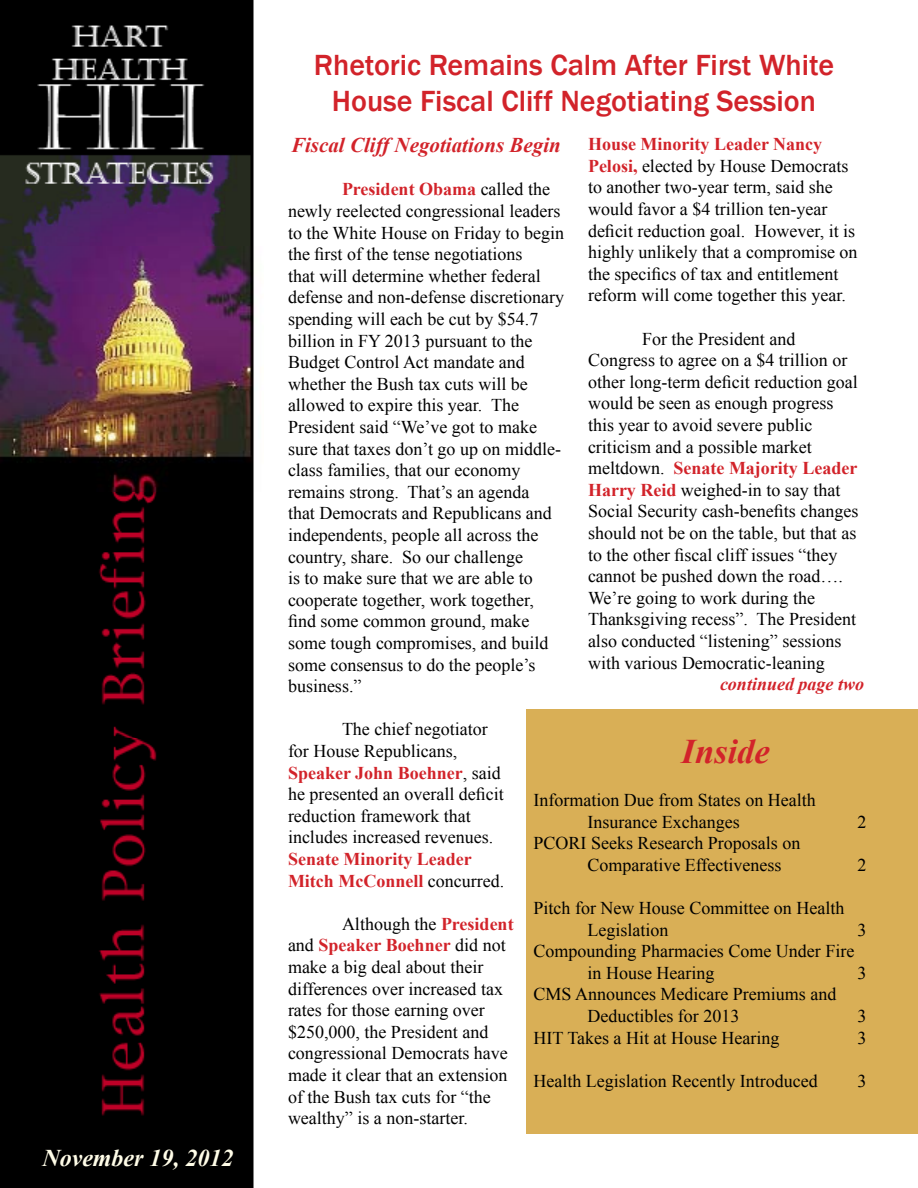
<style>
.page{position:relative;width:918px;height:1188px;background:#fff}
.page>*{position:absolute;margin:0;border:0;box-sizing:border-box;transform-origin:0 0}
.t1{font:italic 700 34.5px "Times New Roman";color:#d2232a}
.t2{font:500 30px/36px "Franklin Gothic";color:#d2232a;text-align:center}
.t3{font:italic 700 24px "Times New Roman";color:#fffde8}
.t4{font:italic 700 21px "Times New Roman";color:#d2232a}
.t5{font:18px/21.6px "Times New Roman";color:#000}
.t6{font:700 18px/21.6px "Times New Roman";color:#d2232a}
.t7{font:italic 700 18px "Times New Roman";color:#d2232a}
.s1{font-weight:700;color:#d2232a}
.s2{font-weight:400;color:#000}
</style>
<div class="page">
<img style="left:0;top:0;width:254px;height:1187px">
<div style="left:526px;top:710px;width:392px;height:424px;background:#d9af56"></div>
<h3 class="t3" style="left:42px;top:1141px;width:193px">November 19, 2012</h3>
<h2 class="t2" style="left:314px;top:47px;width:522px">Rhetoric Remains Calm After First White<br>House Fiscal Cliff Negotiating Session</h2>
<p class="t5" style="left:588px;top:133px;width:271px"><span class="s1">House Minority Leader Nancy Pelosi,</span> elected by House Democrats to another two-year term, said she would favor a $4 trillion ten-year deficit reduction goal. However, it is highly unlikely that a compromise on the specifics of tax and entitlement reform will come together this year.</p>
<p class="t5" style="left:588px;top:327px;width:272px;text-indent:54px">For the President and Congress to agree on a $4 trillion or other long-term deficit reduction goal would be seen as enough progress this year to avoid severe public criticism and a possible market meltdown. <span class="s1">Senate Majority Leader Harry Reid</span> weighed-in to say that Social Security cash-benefits changes should not be on the table, but that as to the other fiscal cliff issues “they cannot be pushed down the road….<br>We’re going to work during the Thanksgiving recess”. The President also conducted “listening” sessions with various Democratic-leaning</p>
<p class="t7" style="left:720px;top:672px;width:146px">continued page two</p>
<p class="t4" style="left:291px;top:131px;width:271px">Fiscal Cliff Negotiations Begin</p>
<p class="t5" style="left:288px;top:178px;width:278px;text-indent:54px"><span class="s1">President Obama</span> called the newly reelected congressional leaders to the White House on Friday to begin the first of the tense negotiations<br>that will determine whether federal defense and non-defense discretionary spending will each be cut by $54.7 billion in FY 2013 pursuant to the Budget Control Act mandate and whether the Bush tax cuts will be allowed to expire this year. The President said “We’ve got to make sure that taxes don’t go up on middle&shy;class families, that our economy remains strong. That’s an agenda<br>that Democrats and Republicans and independents, people all across the country, share. So our challenge<br>is to make sure that we are able to cooperate together, work together, find some common ground, make some tough compromises, and build some consensus to do the people’s business.”</p>
<p class="t5" style="left:288px;top:718px;width:217px;text-indent:54px">The chief negotiator for House Republicans,<br><span class="s1">Speaker John Boehner</span>, said he presented an overall deficit reduction framework that includes increased revenues.</p>
<p class="t6" style="left:288px;top:848px;width:218px">Senate Minority Leader<br>Mitch McConnell <span class="s2">concurred.</span></p>
<p class="t5" style="left:288px;top:913px;width:227px;text-indent:54px">Although the <span class="s1">President </span>and <span class="s1">Speaker Boehner</span> did not make a big deal about their differences over increased tax rates for those earning over $250,000, the President and congressional Democrats have made it clear that an extension of the Bush tax cuts for “the wealthy” is a non-starter.</p>
<h1 class="t1" style="left:682px;top:727px;width:90px">Inside</h1>
<p class="t5" style="left:588px;top:789px;width:230px;text-indent:-54px">Information Due from States on Health<br>Insurance Exchanges</p>
<p class="t5" style="left:858px;top:811px;width:10px">2</p>
<p class="t5" style="left:588px;top:832px;width:214px;text-indent:-54px">PCORI Seeks Research Proposals on<br>Comparative Effectiveness</p>
<p class="t5" style="left:858px;top:854px;width:10px">2</p>
<p class="t5" style="left:588px;top:897px;width:258px;text-indent:-54px">Pitch for New House Committee on Health<br>Legislation</p>
<p class="t5" style="left:858px;top:919px;width:10px">3</p>
<p class="t5" style="left:588px;top:940px;width:268px;text-indent:-54px">Compounding Pharmacies Come Under Fire in House Hearing</p>
<p class="t5" style="left:858px;top:962px;width:10px">3</p>
<p class="t5" style="left:588px;top:983px;width:250px;text-indent:-54px">CMS Announces Medicare Premiums and<br>Deductibles for 2013</p>
<p class="t5" style="left:858px;top:1005px;width:10px">3</p>
<p class="t5" style="left:534px;top:1027px;width:248px">HIT Takes a Hit at House Hearing</p>
<p class="t5" style="left:858px;top:1027px;width:10px">3</p>
<p class="t5" style="left:534px;top:1070px;width:286px">Health Legislation Recently Introduced</p>
<p class="t5" style="left:858px;top:1070px;width:10px">3</p>
</div>
